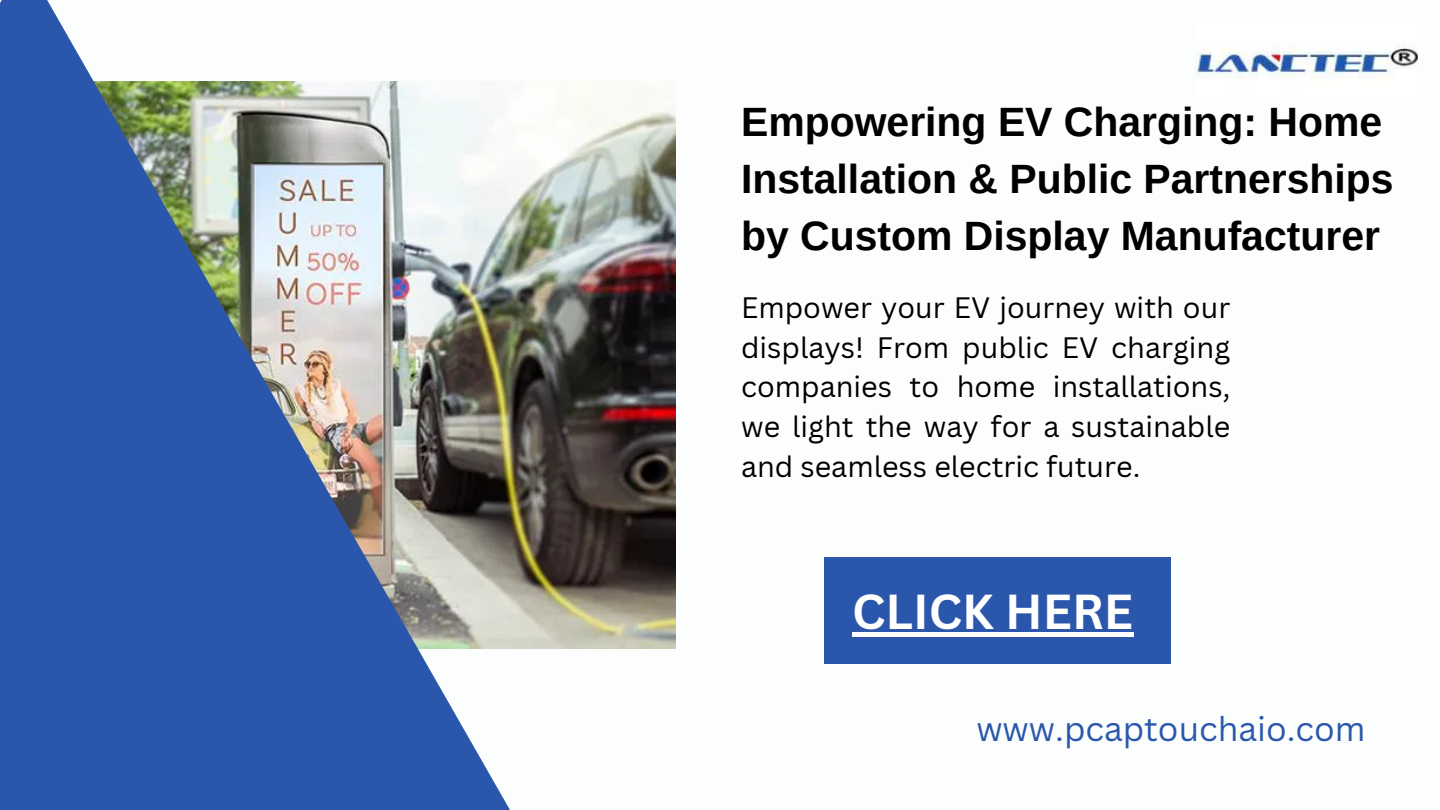
<style>
.page{position:relative;width:1440px;height:810px;background:#fff}
.page>*{position:absolute;margin:0;border:0;box-sizing:border-box;transform-origin:0 0}
.t1{font:700 47.8px "Canva Sans";color:#fff}
.t2{font:700 40.9px/57px "Arimo";color:#000}
.t3{font:33.5px "Canva Sans";color:#2a57ac}
.t4{font:28.8px/39.7px "Canva Sans";color:#000;text-align:justify}
</style>
<div class="page">
<img style="left:0;top:0;width:676px;height:810px">
<img style="left:1195px;top:43px;width:223px;height:36px">
<div style="left:824px;top:557px;width:347px;height:107px;background:#2a57ac"></div>
<hr style="left:852px;top:632px;width:281px;height:4px;background:#fff">
<h2 class="t2" style="left:741px;top:93px;width:654px">Empowering EV Charging: Home<br>Installation &amp; Public Partnerships by Custom Display Manufacturer</h2>
<p class="t4" style="left:741px;top:287px;width:491px">Empower your EV journey with our displays! From public EV charging companies to home installations, we light the way for a sustainable and seamless electric future.</p>
<h3 class="t1" style="left:852px;top:578px;width:283px">CLICK HERE</h3>
<h3 class="t3" style="left:976px;top:706px;width:391px">www.pcaptouchaio.com</h3>
</div>
